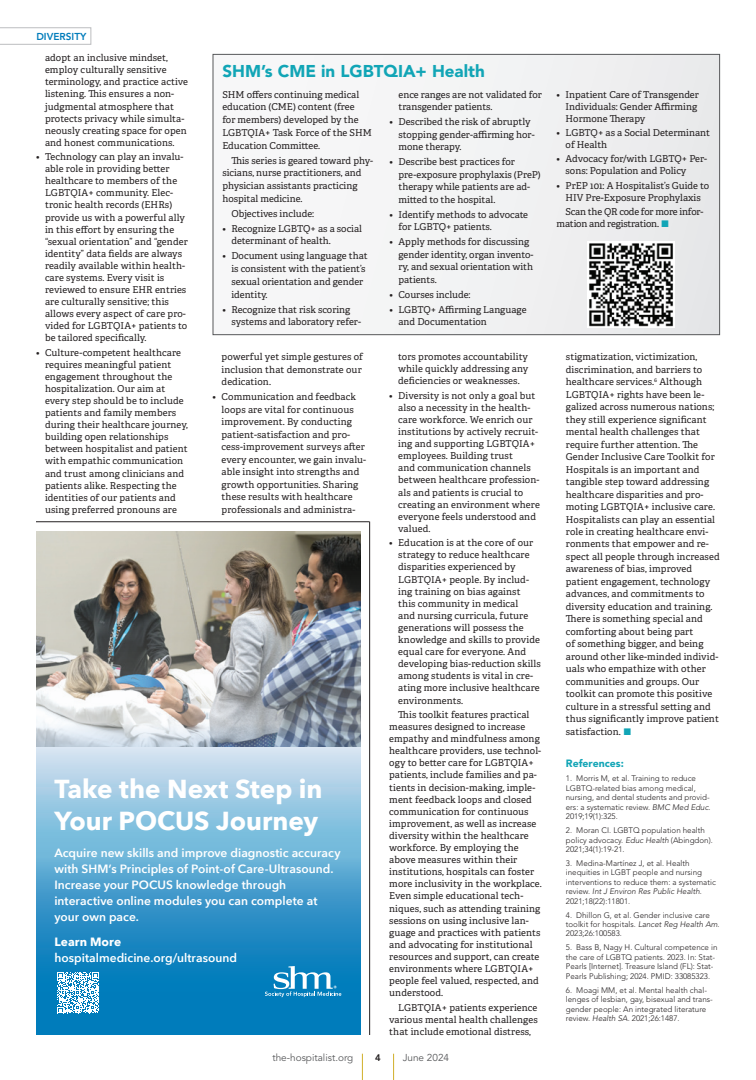
<style>
.page{position:relative;width:756px;height:1080px;background:#fff}
.page>*{position:absolute;margin:0;border:0;box-sizing:border-box;transform-origin:0 0}
.t1{font:700 26px/32px "Avenir Next";letter-spacing:-.005em;color:#fff}
.t2{font:900 17px "Avenir LT Std";color:#11a5b6}
.t3{font:600 12px/16px "Avenir Next";color:#fff}
.t4{font:700 12px "Avenir Next";letter-spacing:.005em;color:#fff}
.t5{font:900 10.5px "Avenir LT Std";color:#11a5b6}
.t6{font:10px "Avenir LT Std";color:#57585a}
.t7{font:800 10px "Avenir LT Std";color:#007cbb}
.t8{font:9.5px/12.1px "Adelle";letter-spacing:.01em;color:#231f20}
.t9{font:9.5px/12px "Adelle";letter-spacing:-.02em;color:#231f20}
.t10{font:800 9.5px "Avenir LT Std";color:#231f20}
.t11{font:300 8px/9.4px "Avenir LT Std";color:#231f20}
.s1{color:#11a5b6}
.s2{font-style:italic}
</style>
<div class="page">
<div style="left:213px;top:54px;width:507px;height:281px;background:#f3f4f4"></div>
<img style="left:588px;top:241px;width:86px;height:87px">
<div style="left:213px;top:54px;width:507px;height:281px;border:1px solid #57585a"></div>
<img style="left:36px;top:531px;width:324px;height:504px">
<svg style="left:265px;top:966px;width:76px;height:31px;background:#3f9ccc"></svg>
<svg style="left:57px;top:972px;width:42px;height:41px"></svg>
<hr style="left:36px;top:522px;width:333px;height:1px;background:#231f20">
<hr style="left:369px;top:522px;width:1px;height:513px;background:#231f20">
<svg style="left:362px;top:1054px;width:1px;height:26px"></svg>
<svg style="left:393px;top:1054px;width:1px;height:26px"></svg>
<svg style="left:0;top:27px;width:91px;height:18px"></svg>
<p class="t7" style="left:36px;top:30px;width:52px">DIVERSITY</p>
<p class="t8" style="left:45px;top:52px;width:145px">adopt an inclusive mindset, employ culturally sensitive terminology, and practice active listening. This ensures a non&shy;judgmental atmosphere that protects privacy while simulta&shy;neously creating space for open and honest communications.</p>
<p class="t8" style="left:45px;top:151px;width:144px;text-indent:-9px">• Technology can play an invalu&shy;able role in providing better healthcare to members of the<br>LGBTQIA+ community. Elec&shy;tronic health records (EHRs) provide us with a powerful ally in this effort by ensuring the “sexual orientation” and “gender identity” data fields are always readily available within health&shy;care systems. Every visit is reviewed to ensure EHR entries are culturally sensitive; this allows every aspect of care pro&shy;vided for LGBTQIA+ patients to be tailored specifically.</p>
<p class="t8" style="left:45px;top:346px;width:144px;text-indent:-9px">• Culture-competent healthcare requires meaningful patient engagement throughout the hospitalization. Our aim at every step should be to include patients and family members during their healthcare journey, building open relationships between hospitalist and patient with empathic communication and trust among clinicians and patients alike. Respecting the identities of our patients and using preferred pronouns are</p>
<p class="t8" style="left:222px;top:351px;width:143px;line-height:12.5px">powerful yet simple gestures of inclusion that demonstrate our dedication.</p>
<h2 class="t2" style="left:222px;top:60px;width:264px">SHM’s CME in LGBTQIA+ Health</h2>
<p class="t8" style="left:222px;top:88px;width:151px;line-height:12.7px">SHM offers continuing medical education (CME) content (free<br>for members) developed by the<br>LGBTQIA+ Task Force of the SHM<br>Education Committee.</p>
<p class="t8" style="left:222px;top:154px;width:152px;line-height:12.7px;text-indent:9px">This series is geared toward phy&shy;sicians, nurse practitioners, and physician assistants practicing hospital medicine.</p>
<p class="t8" style="left:231px;top:207px;width:84px">Objectives include:</p>
<p class="t8" style="left:231px;top:222px;width:132px;line-height:12.7px;text-indent:-9px">• Recognize LGBTQ+ as a social determinant of health.</p>
<p class="t8" style="left:231px;top:250px;width:138px;line-height:12.7px;text-indent:-9px">• Document using language that is consistent with the patient’s sexual orientation and gender identity.</p>
<p class="t8" style="left:231px;top:303px;width:131px;line-height:12.7px;text-indent:-9px">• Recognize that risk scoring systems and laboratory refer-</p>
<p class="t8" style="left:398px;top:88px;width:145px;line-height:12.6px">ence ranges are not validated for transgender patients.</p>
<p class="t8" style="left:398px;top:116px;width:138px;line-height:12.6px;text-indent:-9px">• Described the risk of abruptly stopping gender-affirming hor&shy;mone therapy.</p>
<p class="t8" style="left:398px;top:156px;width:144px;line-height:12.6px;text-indent:-9px">• Describe best practices for pre-exposure prophylaxis (PreP) therapy while patients are ad&shy;mitted to the hospital.</p>
<p class="t8" style="left:398px;top:208px;width:131px;line-height:12.6px;text-indent:-9px">• Identify methods to advocate for LGBTQ+ patients.</p>
<p class="t8" style="left:398px;top:236px;width:136px;line-height:12.6px;text-indent:-9px">• Apply methods for discussing gender identity, organ invento&shy;ry, and sexual orientation with patients.</p>
<p class="t8" style="left:389px;top:289px;width:83px">• Courses include:</p>
<p class="t8" style="left:398px;top:303px;width:130px;line-height:12.6px;text-indent:-9px">• LGBTQ+ Affirming Language and Documentation</p>
<p class="t8" style="left:398px;top:351px;width:132px;text-align:justify">tors promotes accountability while quickly addressing any deficiencies or weaknesses.</p>
<p class="t8" style="left:398px;top:389px;width:143px;text-indent:-9px">• Diversity is not only a goal but also a necessity in the health&shy;care workforce. We enrich our institutions by actively recruit&shy;ing and supporting LGBTQIA+ employees. Building trust<br>and communication channels between healthcare profession&shy;als and patients is crucial to creating an environment where everyone feels understood and valued.</p>
<p class="t8" style="left:398px;top:537px;width:144px;text-indent:-9px">• Education is at the core of our strategy to reduce healthcare disparities experienced by<br>LGBTQIA+ people. By includ&shy;ing training on bias against<br>this community in medical<br>and nursing curricula, future generations will possess the knowledge and skills to provide equal care for everyone. And developing bias-reduction skills among students is vital in cre&shy;ating more inclusive healthcare environments.</p>
<p class="t8" style="left:389px;top:709px;width:154px;text-indent:9px">This toolkit features practical measures designed to increase empathy and mindfulness among healthcare providers, use technol&shy;ogy to better care for LGBTQIA+ patients, include families and pa&shy;tients in decision-making, imple&shy;ment feedback loops and closed communication for continuous improvement, as well as increase diversity within the healthcare workforce. By employing the above measures within their institutions, hospitals can foster more inclusivity in the workplace.<br>Even simple educational tech&shy;niques, such as attending training sessions on using inclusive lan&shy;guage and practices with patients and advocating for institutional resources and support, can create environments where LGBTQIA+ people feel valued, respected, and understood.</p>
<p class="t8" style="left:389px;top:1001px;width:150px;text-align:justify;text-indent:9px">LGBTQIA+ patients experience various mental health challenges that include emotional distress,</p>
<p class="t8" style="left:222px;top:391px;width:146px;line-height:12.5px;text-indent:-9px">• Communication and feedback loops are vital for continuous improvement. By conducting patient-satisfaction and pro&shy;cess-improvement surveys after every encounter, we gain invalu&shy;able insight into strengths and growth opportunities. Sharing these results with healthcare professionals and administra-</p>
<h1 class="t1" style="left:54px;top:772px;width:270px">Take the Next Step in<br>Your POCUS Journey</h1>
<p class="t3" style="left:54px;top:845px;width:288px">Acquire new skills and improve diagnostic accuracy with SHM’s Principles of Point-of Care-Ultrasound.<br>Increase your POCUS knowledge through interactive online modules you can complete at your own pace.</p>
<p class="t4" style="left:54px;top:932px;width:68px">Learn More</p>
<p class="t3" style="left:54px;top:950px;width:184px">hospitalmedicine.org/ultrasound</p>
<p class="t6" style="left:272px;top:1052px;width:82px">the-hospitalist.org</p>
<p class="t10" style="left:375px;top:1052px;width:7px">4</p>
<p class="t6" style="left:403px;top:1052px;width:48px">June 2024</p>
<p class="t8" style="left:566px;top:88px;width:135px;text-indent:-9px">• Inpatient Care of Transgender<br>Individuals: Gender Affirming<br>Hormone Therapy</p>
<p class="t8" style="left:566px;top:127px;width:146px;text-indent:-9px">• LGBTQ+ as a Social Determinant of Health</p>
<p class="t8" style="left:566px;top:153px;width:143px;text-indent:-9px">• Advocacy for/with LGBTQ+ Per&shy;sons: Population and Policy</p>
<p class="t8" style="left:557px;top:179px;width:154px;text-align:center">• PrEP 101: A Hospitalist’s Guide to<br>HIV Pre-Exposure Prophylaxis</p>
<p class="t9" style="left:557px;top:206px;width:148px;text-indent:9px">Scan the QR code for more infor&shy;mation and registration. <span class="s1">■</span></p>
<p class="t8" style="left:566px;top:351px;width:155px;line-height:12.5px">stigmatization, victimization, discrimination, and barriers to healthcare services.<sup>6</sup> Although<br>LGBTQIA+ rights have been le&shy;galized across numerous nations; they still experience significant mental health challenges that require further attention. The<br>Gender Inclusive Care Toolkit for<br>Hospitals is an important and tangible step toward addressing healthcare disparities and pro&shy;moting LGBTQIA+ inclusive care.<br>Hospitalists can play an essential role in creating healthcare envi&shy;ronments that empower and re&shy;spect all people through increased awareness of bias, improved patient engagement, technology advances, and commitments to diversity education and training.<br>There is something special and comforting about being part<br>of something bigger, and being around other like-minded individ&shy;uals who empathize with other communities and groups. Our toolkit can promote this positive culture in a stressful setting and thus significantly improve patient satisfaction. <span class="s1">■</span></p>
<p class="t5" style="left:566px;top:757px;width:59px">References:</p>
<p class="t11" style="left:566px;top:774px;width:146px">1. Morris M, et al. Training to reduce LGBTQ-related bias among medical, nursing, and dental students and provid&shy;ers: a systematic review. <span class="s2">BMC Med Educ</span>.<br>2019;19(1):325.</p>
<p class="t11" style="left:566px;top:826px;width:149px">2. Moran CI. LGBTQ population health policy advocacy. <span class="s2">Educ Health</span> (Abingdon).<br>2021;34(1):19-21.</p>
<p class="t11" style="left:566px;top:858px;width:151px">3. Medina-Martínez J, et al. Health inequities in LGBT people and nursing interventions to reduce them: a systematic review. <span class="s2">Int J Environ Res Public Health</span>.<br>2021;18(22):11801.</p>
<p class="t11" style="left:566px;top:910px;width:155px">4. Dhillon G, et al. Gender inclusive care toolkit for hospitals. <span class="s2">Lancet Reg Health Am</span>.<br>2023;26:100583.</p>
<p class="t11" style="left:566px;top:943px;width:153px">5. Bass B, Nagy H. Cultural competence in the care of LGBTQ patients. 2023. In: Stat-Pearls [Internet]. Treasure Island (FL): Stat-Pearls Publishing; 2024. PMID: 33085323.</p>
<p class="t11" style="left:566px;top:985px;width:149px">6. Moagi MM, et al. Mental health chal&shy;lenges of lesbian, gay, bisexual and trans&shy;gender people: An integrated literature review. <span class="s2">Health SA</span>. 2021;26:1487.</p>
</div>
